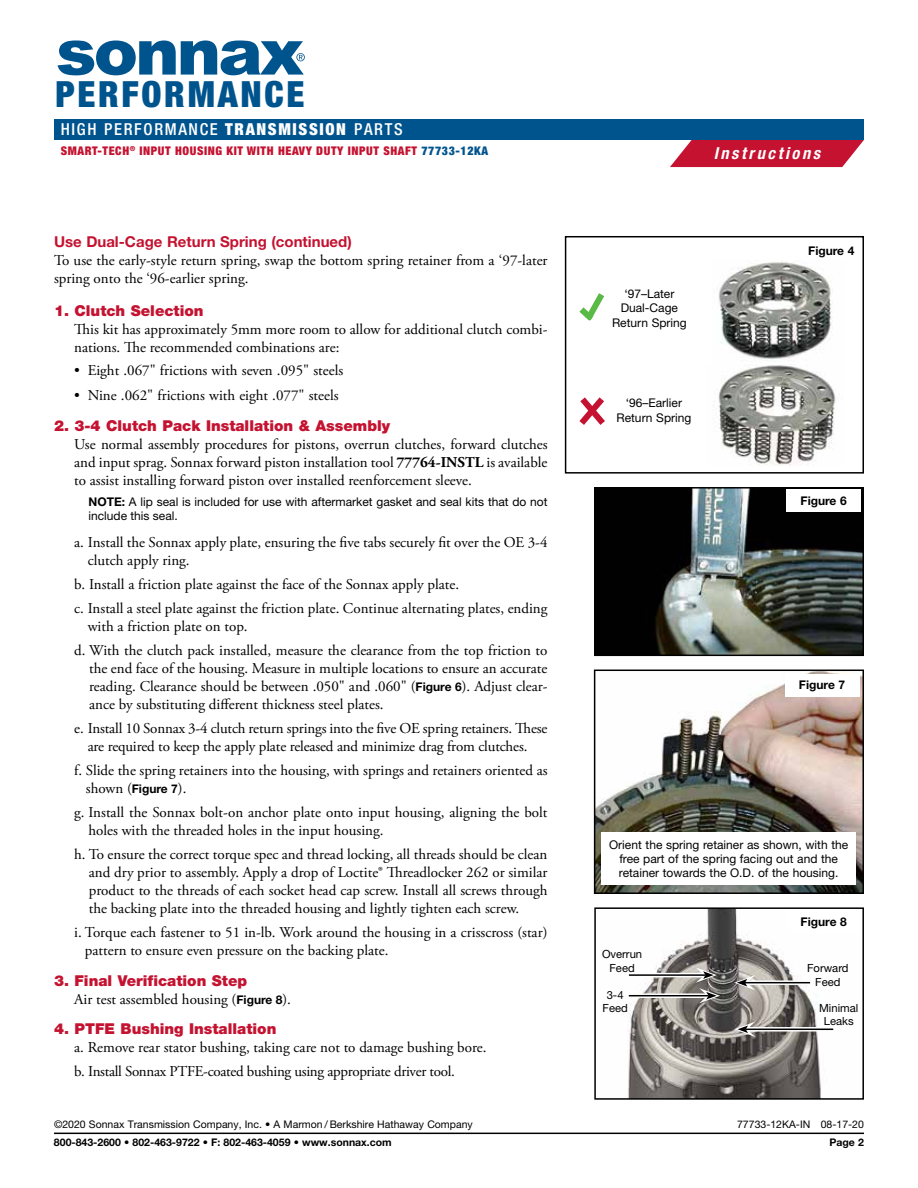
<style>
.page{position:relative;width:918px;height:1188px;background:#fff}
.page>*{position:absolute;margin:0;border:0;box-sizing:border-box;transform-origin:0 0}
.t1{font:900 condensed 36.15px "Helvetica Neue LT Std";letter-spacing:.075em;color:#00548e}
.t2{font:500 condensed 16.5px "Helvetica Neue LT Std";letter-spacing:.1em;color:#fff}
.t3{font:italic 700 condensed 16.5px "Helvetica Neue LT Std";letter-spacing:.155em;color:#fff}
.t4{font:15px/18px "Adobe Garamond Pro";color:#000}
.t5{font:15px/24px "Adobe Garamond Pro";letter-spacing:-.02em;color:#000}
.t6{font:900 15px "Helvetica Neue LT Std";color:#c41230}
.t7{font:700 15px "Helvetica Neue LT Std";color:#c41230}
.t8{font:12px/14.4px "Helvetica Neue LT Std";color:#000;text-align:center}
.t9{font:900 condensed 12px "Helvetica Neue LT Std";letter-spacing:.05em;color:#c41230}
.t10{font:700 12px "Helvetica Neue LT Std";color:#000}
.t11{font:11.25px/13.5px "Helvetica Neue LT Std";color:#000;text-align:center}
.t12{font:10.5px "Helvetica Neue LT Std";color:#000}
.t13{font:700 10.5px "Helvetica Neue LT Std";color:#000}
.s1{color:#00548e}
.s2{font-weight:900}
.s3{font-weight:700}
.s4{font-family:"Helvetica Neue LT Std";font-weight:700;font-size:12px}
</style>
<div class="page">
<div style="left:565px;top:236px;width:299px;height:238px;border:2px solid #000"></div>
<svg style="left:579px;top:397px;width:26px;height:28px"></svg>
<img style="left:718px;top:260px;width:115px;height:101px">
<svg style="left:579px;top:293px;width:26px;height:28px"></svg>
<img style="left:713px;top:365px;width:123px;height:100px">
<img style="left:628px;top:910px;width:193px;height:187px">
<div style="left:594px;top:907px;width:270px;height:193px;border:2px solid #000"></div>
<div style="left:787px;top:911px;width:74px;height:22px;background:#fff"></div>
<svg style="left:628px;top:993px;width:68px;height:5px"></svg>
<hr style="left:629px;top:995px;width:80px;height:1px;background:#000">
<hr style="left:629px;top:973px;width:75px;height:4px;background:#fff">
<hr style="left:629px;top:974px;width:76px;height:2px;background:#000">
<svg style="left:696px;top:968px;width:24px;height:35px"></svg>
<svg style="left:755px;top:980px;width:57px;height:5px"></svg>
<hr style="left:745px;top:982px;width:65px;height:1px;background:#000">
<svg style="left:734px;top:975px;width:21px;height:15px"></svg>
<svg style="left:755px;top:1027px;width:79px;height:5px"></svg>
<hr style="left:746px;top:1029px;width:87px;height:1px;background:#000">
<svg style="left:734px;top:1022px;width:21px;height:15px"></svg>
<img style="left:597px;top:490px;width:264px;height:163px">
<div style="left:594px;top:487px;width:270px;height:169px;border:2px solid #000"></div>
<div style="left:787px;top:490px;width:74px;height:22px;background:#fff"></div>
<img style="left:597px;top:673px;width:264px;height:218px">
<div style="left:594px;top:670px;width:270px;height:224px;border:2px solid #000"></div>
<div style="left:601px;top:833px;width:255px;height:52px;background:#fff"></div>
<div style="left:785px;top:674px;width:74px;height:22px;background:#fff"></div>
<hr style="left:54px;top:1133px;width:810px;height:1px;background:#000">
<svg style="left:670px;top:140px;width:194px;height:27px;background:#ca2c47"></svg>
<div style="left:54px;top:119px;width:810px;height:21px;background:#00548e"></div>
<svg style="left:58px;top:40px;width:247px;height:35px"></svg>
<h1 class="t1" style="left:56px;top:72px;width:250px">PERFORMANCE</h1>
<p class="t9" style="left:61px;top:144px;width:429px">SMART-TECH<sup>®</sup> INPUT HOUSING KIT WITH HEAVY DUTY INPUT SHAFT <span class="s1">77733-12KA</span></p>
<p class="t2" style="left:61px;top:120px;width:343px">HIGH PERFORMANCE <span class="s2">TRANSMISSION</span> PARTS</p>
<p class="t7" style="left:54px;top:232px;width:299px">Use Dual-Cage Return Spring (continued)</p>
<p class="t4" style="left:54px;top:251px;width:495px">To use the early-style return spring, swap the bottom spring retainer from a ‘97-later spring onto the ‘96-earlier spring.</p>
<p class="t6" style="left:54px;top:302px;width:151px">1. Clutch Selection</p>
<p class="t4" style="left:74px;top:321px;width:475px">This kit has approximately 5mm more room to allow for additional clutch combi&shy;nations. The recommended combinations are:</p>
<p class="t4" style="left:74px;top:362px;width:271px">• Eight .067" frictions with seven .095" steels</p>
<p class="t4" style="left:74px;top:386px;width:266px">• Nine .062" frictions with eight .077" steels</p>
<p class="t6" style="left:54px;top:417px;width:338px">2. 3-4 Clutch Pack Installation &amp; Assembly</p>
<p class="t4" style="left:74px;top:436px;width:475px;text-align:justify">Use normal assembly procedures for pistons, overrun clutches, forward clutches and input sprag. Sonnax forward piston installation tool <span class="s3">77764-INSTL</span> is available to assist installing forward piston over installed reenforcement sleeve.</p>
<p class="t8" style="left:88px;top:494px;width:461px;text-align:left"><span class="s3">NOTE:</span> A lip seal is included for use with aftermarket gasket and seal kits that do not include this seal.</p>
<p class="t4" style="left:88px;top:534px;width:461px;text-indent:-14px">a. Install the Sonnax apply plate, ensuring the five tabs securely fit over the OE 3-4 clutch apply ring.</p>
<p class="t4" style="left:74px;top:573px;width:475px;line-height:24px">b. Install a friction plate against the face of the Sonnax apply plate.<br>c. Install a steel plate against the friction plate. Continue alternating plates, ending</p>
<p class="t4" style="left:74px;top:615px;width:475px;line-height:24px;text-indent:14px">with a friction plate on top.<br>d. With the clutch pack installed, measure the clearance from the top friction to</p>
<p class="t4" style="left:89px;top:660px;width:460px;text-align:justify">the end face of the housing. Measure in multiple locations to ensure an accurate reading. Clearance should be between .050" and .060" (<span class="s4">Figure 6</span>). Adjust clear&shy;ance by substituting different thickness steel plates.</p>
<p class="t4" style="left:74px;top:720px;width:475px;text-align:center">e. Install 10 Sonnax 3-4 clutch return springs into the five OE spring retainers. These are required to keep the apply plate released and minimize drag from clutches.</p>
<p class="t4" style="left:86px;top:762px;width:463px;text-indent:-12px">f. Slide the spring retainers into the housing, with springs and retainers oriented as shown (<span class="s4">Figure 7</span>).</p>
<p class="t4" style="left:88px;top:804px;width:461px;text-indent:-14px">g. Install the Sonnax bolt-on anchor plate onto input housing, aligning the bolt holes with the threaded holes in the input housing.</p>
<p class="t4" style="left:89px;top:846px;width:460px;text-align:justify;text-indent:-15px">h. To ensure the correct torque spec and thread locking, all threads should be clean and dry prior to assembly. Apply a drop of Loctite® Threadlocker 262 or similar product to the threads of each socket head cap screw. Install all screws through the backing plate into the threaded housing and lightly tighten each screw.</p>
<p class="t4" style="left:85px;top:924px;width:464px;text-indent:-11px">i. Torque each fastener to 51 in-lb. Work around the housing in a crisscross (star) pattern to ensure even pressure on the backing plate.</p>
<p class="t6" style="left:54px;top:971px;width:195px">3. Final Verification Step</p>
<p class="t4" style="left:74px;top:991px;width:218px">Air test assembled housing (<span class="s4">Figure 8</span>).</p>
<p class="t6" style="left:54px;top:1020px;width:224px">4. PTFE Bushing Installation</p>
<p class="t5" style="left:74px;top:1036px;width:414px">a. Remove rear stator bushing, taking care not to damage bushing bore. b. Install Sonnax PTFE-coated bushing using appropriate driver tool.</p>
<p class="t3" style="left:714px;top:143px;width:108px">Instructions</p>
<p class="t8" style="left:612px;top:286px;width:76px">‘97–Later<br>Dual-Cage<br>Return Spring</p>
<p class="t8" style="left:617px;top:396px;width:76px">‘96–Earlier<br>Return Spring</p>
<p class="t10" style="left:808px;top:244px;width:48px">Figure 4</p>
<p class="t10" style="left:801px;top:493px;width:48px">Figure 6</p>
<p class="t10" style="left:799px;top:678px;width:48px">Figure 7</p>
<p class="t8" style="left:609px;top:837px;width:241px">Orient the spring retainer as shown, with the free part of the spring facing out and the retainer towards the O.D. of the housing.</p>
<p class="t11" style="left:602px;top:947px;width:42px">Overrun<br>Feed</p>
<p class="t11" style="left:603px;top:988px;width:27px">3-4<br>Feed</p>
<p class="t10" style="left:801px;top:915px;width:48px">Figure 8</p>
<p class="t11" style="left:807px;top:961px;width:43px">Forward<br>Feed</p>
<p class="t11" style="left:819px;top:1001px;width:41px">Minimal<br>Leaks</p>
<p class="t12" style="left:54px;top:1118px;width:420px">©2020 Sonnax Transmission Company, Inc. • A Marmon / Berkshire Hathaway Company</p>
<p class="t12" style="left:737px;top:1118px;width:128px">77733-12KA-IN 08-17-20</p>
<p class="t13" style="left:54px;top:1136px;width:339px">800-843-2600 • 802-463-9722 • F: 802-463-4059 • www.sonnax.com</p>
<p class="t13" style="left:829px;top:1136px;width:36px">Page 2</p>
</div>
